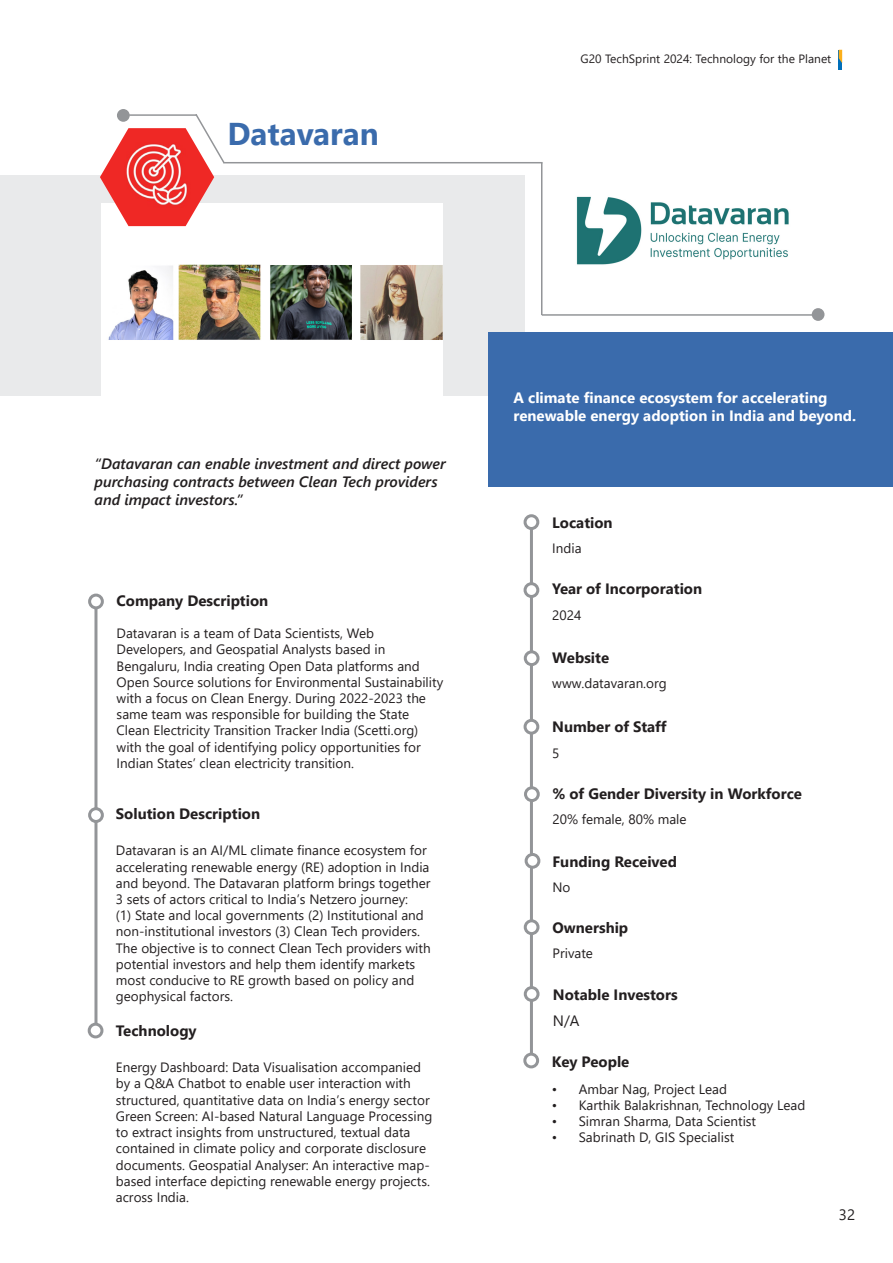
<style>
.page{position:relative;width:893px;height:1263px;background:#fff}
.page>*{position:absolute;margin:0;border:0;box-sizing:border-box;transform-origin:0 0}
.t1{font:700 31.5px "Segoe UI";color:#3a6bac}
.t2{font:700 15px "Segoe UI";color:#231f20}
.t3{font:italic 600 15px/18px "Segoe UI";color:#231f20}
.t4{font:700 15px/18px "Segoe UI";color:#fff}
.t5{font:15px "Segoe UI";color:#231f20}
.t6{font:13.5px/16.2px "Segoe UI";color:#231f20}
.t7{font:12px "Segoe UI";color:#231f20}
</style>
<div class="page">
<hr style="left:839px;top:50px;width:3px;height:20px;background:#006fba">
<svg style="left:839px;top:50px;width:3px;height:13px"></svg>
<hr style="left:530px;top:529px;width:3px;height:534px;background:#939598">
<div style="left:0;top:176px;width:525px;height:220px;background:#e9eaeb"></div>
<div style="left:488px;top:332px;width:405px;height:155px;background:#3a6bac"></div>
<div style="left:524px;top:514px;width:15px;height:16px;border:3px solid #939598;border-radius:50%"></div>
<div style="left:525px;top:584px;width:13px;height:12px;background:#fff;border-radius:50%"></div>
<div style="left:524px;top:582px;width:15px;height:16px;border:3px solid #939598;border-radius:50%"></div>
<div style="left:525px;top:652px;width:13px;height:13px;background:#fff;border-radius:50%"></div>
<div style="left:524px;top:650px;width:15px;height:16px;border:3px solid #939598;border-radius:50%"></div>
<div style="left:525px;top:720px;width:13px;height:13px;background:#fff;border-radius:50%"></div>
<div style="left:524px;top:719px;width:15px;height:16px;border:3px solid #939598;border-radius:50%"></div>
<div style="left:525px;top:788px;width:13px;height:12px;background:#fff;border-radius:50%"></div>
<div style="left:524px;top:786px;width:16px;height:16px;border:3px solid #939598;border-radius:50%"></div>
<hr style="left:94px;top:608px;width:3px;height:429px;background:#939598">
<div style="left:88px;top:594px;width:16px;height:15px;border:3px solid #939598;border-radius:50%"></div>
<div style="left:90px;top:809px;width:12px;height:12px;background:#fff;border-radius:50%"></div>
<div style="left:88px;top:807px;width:16px;height:16px;border:3px solid #939598;border-radius:50%"></div>
<div style="left:525px;top:987px;width:13px;height:13px;background:#fff;border-radius:50%"></div>
<div style="left:524px;top:986px;width:15px;height:16px;border:3px solid #939598;border-radius:50%"></div>
<div style="left:526px;top:854px;width:13px;height:13px;background:#fff;border-radius:50%"></div>
<div style="left:525px;top:853px;width:15px;height:16px;border:3px solid #939598;border-radius:50%"></div>
<div style="left:89px;top:1024px;width:13px;height:13px;background:#fff;border-radius:50%"></div>
<div style="left:88px;top:1023px;width:15px;height:15px;border:3px solid #939598;border-radius:50%"></div>
<hr style="left:224px;top:162px;width:318px;height:1px;background:#939598">
<div style="left:812px;top:308px;width:12px;height:13px;background:#939598;border-radius:50%"></div>
<hr style="left:541px;top:162px;width:1px;height:153px;background:#939598">
<hr style="left:542px;top:314px;width:271px;height:2px;background:#939598">
<svg style="left:117px;top:109px;width:13px;height:13px"></svg>
<div style="left:525px;top:1054px;width:13px;height:13px;background:#fff;border-radius:50%"></div>
<div style="left:523px;top:1053px;width:16px;height:15px;border:3px solid #939598;border-radius:50%"></div>
<div style="left:525px;top:921px;width:13px;height:12px;background:#fff;border-radius:50%"></div>
<div style="left:524px;top:919px;width:15px;height:16px;border:3px solid #939598;border-radius:50%"></div>
<div style="left:101px;top:203px;width:341px;height:222px;background:#fff"></div>
<img style="left:108px;top:264px;width:334px;height:76px">
<svg style="left:100px;top:112px;width:126px;height:114px"></svg>
<img style="left:124px;top:142px;width:67px;height:66px">
<img style="left:576px;top:196px;width:213px;height:69px">
<p class="t1" style="left:227px;top:104px;width:153px">Datavaran</p>
<p class="t7" style="left:581px;top:48px;width:252px">G20 TechSprint 2024: Technology for the Planet</p>
<p class="t3" style="left:95px;top:452px;width:353px">“Datavaran can enable investment and direct power purchasing contracts between Clean Tech providers and impact investors“.</p>
<p class="t2" style="left:117px;top:586px;width:153px">Company Description</p>
<p class="t6" style="left:117px;top:624px;width:328px">Datavaran is a team of Data Scientists, Web Developers, and Geospatial Analysts based in Bengaluru, India creating Open Data platforms and Open Source solutions for Environmental Sustainability with a focus on Clean Energy. During 2022-2023 the same team was responsible for building the State Clean Electricity Transition Tracker India (Scetti.org( with the goal of identifying policy opportunities for Indian States’ clean electricity transition.</p>
<p class="t2" style="left:116px;top:800px;width:146px">Solution Description</p>
<p class="t6" style="left:116px;top:841px;width:316px">Datavaran is an AI/ML climate finance ecosystem for accelerating renewable energy (RE) adoption in India and beyond. The Datavaran platform brings together 3 sets of actors critical to India s’ Netzero journey:<br>1( ) State and local governments 2( ) Institutional and non-institutional investors 3( ) Clean Tech providers.<br>The objective is to connect Clean Tech providers with potential investors and help them identify markets most conducive to RE growth based on policy and geophysical factors.</p>
<p class="t2" style="left:116px;top:1017px;width:82px">Technology</p>
<p class="t6" style="left:116px;top:1058px;width:315px">Energy Dashboard: Data Visualisation accompanied by Qa &amp;A Chatbot to enable user interaction with structured, quantitative data on India s’ energy sector</p>
<p class="t6" style="left:116px;top:1107px;width:318px">Green Screen: AI-based Natural Language Processing to extract insights from unstructured, textual data contained in climate policy and corporate disclosure</p>
<p class="t6" style="left:116px;top:1171px;width:316px">based interface depicting renewable energy projects.</p>
<p class="t6" style="left:116px;top:1155px;width:315px">documents. Geospatial Analyser: An interactive map-</p>
<p class="t6" style="left:116px;top:1188px;width:75px">across India.</p>
<p class="t4" style="left:513px;top:387px;width:344px">A climate finance ecosystem for accelerating renewable energy adoption in India and beyond.</p>
<p class="t2" style="left:552px;top:508px;width:62px">Location</p>
<p class="t6" style="left:552px;top:539px;width:31px">India</p>
<p class="t2" style="left:552px;top:575px;width:151px">Year of Incorporation</p>
<p class="t6" style="left:552px;top:606px;width:31px">2024</p>
<p class="t2" style="left:552px;top:643px;width:58px">Website</p>
<p class="t6" style="left:552px;top:674px;width:116px">www.datavaran.org</p>
<p class="t2" style="left:552px;top:713px;width:116px">Number of Staff</p>
<p class="t6" style="left:552px;top:743px;width:9px">5</p>
<p class="t2" style="left:552px;top:779px;width:251px">% of Gender Diversity in Workforce</p>
<p class="t6" style="left:552px;top:810px;width:136px">20% female, 80% male</p>
<p class="t2" style="left:552px;top:847px;width:126px">Funding Received</p>
<p class="t6" style="left:552px;top:878px;width:20px">No</p>
<p class="t2" style="left:552px;top:913px;width:77px">Ownership</p>
<p class="t6" style="left:552px;top:944px;width:42px">Private</p>
<p class="t2" style="left:553px;top:981px;width:126px">Notable Investors</p>
<p class="t5" style="left:553px;top:1006px;width:28px">N A/</p>
<p class="t2" style="left:552px;top:1047px;width:79px">Key People</p>
<p class="t6" style="left:579px;top:1079px;width:150px">Ambar Nag, Project Lead</p>
<p class="t6" style="left:552px;top:1079px;width:7px">•</p>
<p class="t6" style="left:552px;top:1096px;width:7px">•</p>
<p class="t6" style="left:579px;top:1096px;width:228px">Karthik Balakrishnan, Technology Lead</p>
<p class="t6" style="left:552px;top:1112px;width:7px">•</p>
<p class="t6" style="left:579px;top:1112px;width:179px">Simran Sharma, Data Scientist</p>
<p class="t6" style="left:552px;top:1128px;width:7px">•</p>
<p class="t6" style="left:579px;top:1128px;width:157px">Sabrinath D, GIS Specialist</p>
<p class="t5" style="left:839px;top:1200px;width:18px">32</p>
</div>
